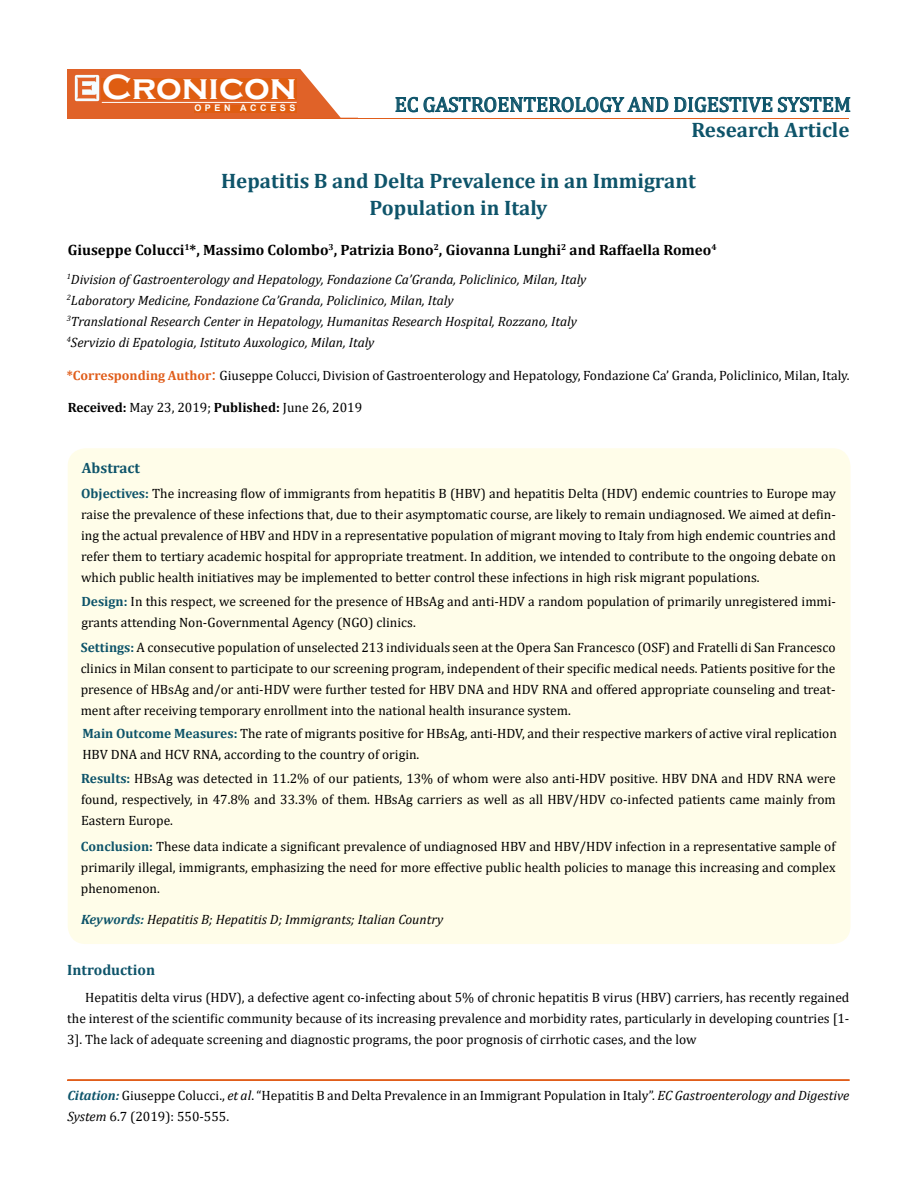
<style>
.page{position:relative;width:917px;height:1190px;background:#fff}
.page>*{position:absolute;margin:0;border:0;box-sizing:border-box;transform-origin:0 0}
.t1{font:700 36px "Copperplate Gothic";color:#fff}
.t2{font:700 21px/27px "Cambria";color:#0e546a;text-align:center}
.t3{font:21px "Cambria";color:#0e546a}
.t4{font:700 15px "Cambria";color:#000}
.t5{font:700 15px "Cambria";color:#0e546a}
.t6{font:13.5px/21px "Cambria";color:#000;text-align:justify}
.t7{font:italic 13.5px/21px "Cambria";color:#000}
.t8{font:700 9px "Arial";letter-spacing:.4em;color:#fff}
.s1{font-weight:700;color:#e05d1a}
.s2{font-size:18px;color:#e05d1a}
.s3{font-weight:700}
.s4{font-weight:700;color:#0e546a}
.s5{font-weight:700;font-style:italic;color:#0e546a}
.s6{font-style:italic}
</style>
<div class="page">
<div style="left:67px;top:70px;width:290px;height:49px;background:#e06228"></div>
<img style="left:75px;top:75px;width:24px;height:26px">
<div style="left:102px;top:79px;width:195px;height:21px;background:#df5d11"></div>
<div style="left:194px;top:105px;width:103px;height:7px;background:#df5d11"></div>
<svg style="left:300px;top:69px;width:550px;height:49px"></svg>
<hr style="left:102px;top:102px;width:194px;height:1px;background:#fff">
<hr style="left:279px;top:118px;width:569px;height:1px;background:#e05d1a">
<hr style="left:67px;top:1080px;width:782px;height:1px;background:#e05d1a">
<div style="left:67px;top:1079px;width:782px;height:1px;border:1px solid #e05d1a"></div>
<div style="left:68px;top:448px;width:782px;height:496px;background:#fffde9;border-radius:18px"></div>
<h1 class="t1" style="left:102px;top:68px;width:196px">Cronicon</h1>
<p class="t8" style="left:194px;top:102px;width:103px">OPEN ACCESS</p>
<h2 class="t3" style="left:394px;top:92px;width:458px">EC GASTROENTEROLOGY AND DIGESTIVE SYSTEM</h2>
<h2 class="t2" style="left:691px;top:116px;width:160px">Research Article</h2>
<h2 class="t2" style="left:221px;top:166px;width:476px">Hepatitis B and Delta Prevalence in an Immigrant<br>Population in Italy</h2>
<p class="t4" style="left:68px;top:239px;width:650px">Giuseppe Colucci<sup>1</sup>*, Massimo Colombo<sup>3</sup>, Patrizia Bono<sup>2</sup>, Giovanna Lunghi<sup>2</sup> and Raffaella Romeo<sup>4</sup></p>
<p class="t7" style="left:67px;top:268px;width:521px"><sup>1</sup>Division of Gastroenterology and Hepatology, Fondazione Ca’Granda, Policlinico, Milan, Italy <sup>2</sup>Laboratory Medicine, Fondazione Ca’Granda, Policlinico, Milan, Italy<br><sup>3</sup>Translational Research Center in Hepatology, Humanitas Research Hospital, Rozzano, Italy <sup>4</sup>Servizio di Epatologia, Istituto Auxologico, Milan, Italy</p>
<p class="t6" style="left:67px;top:364px;width:784px"><span class="s1">*Corresponding Author</span><span class="s2">:</span> Giuseppe Colucci, Division of Gastroenterology and Hepatology, Fondazione Ca’ Granda, Policlinico, Milan, Italy.</p>
<p class="t6" style="left:68px;top:397px;width:296px"><span class="s3">Received:</span> May 23, 2019; <span class="s3">Published:</span> June 26, 2019</p>
<p class="t5" style="left:82px;top:458px;width:60px">Abstract</p>
<p class="t6" style="left:81px;top:482px;width:756px"><span class="s4">Objectives:</span> The increasing flow of immigrants from hepatitis B (HBV) and hepatitis Delta (HDV) endemic countries to Europe may raise the prevalence of these infections that, due to their asymptomatic course, are likely to remain undiagnosed. We aimed at defin&shy;ing the actual prevalence of HBV and HDV in a representative population of migrant moving to Italy from high endemic countries and refer them to tertiary academic hospital for appropriate treatment. In addition, we intended to contribute to the ongoing debate on which public health initiatives may be implemented to better control these infections in high risk migrant populations.</p>
<p class="t6" style="left:81px;top:591px;width:756px"><span class="s4">Design:</span> In this respect, we screened for the presence of HBsAg and anti-HDV a random population of primarily unregistered immi&shy;grants attending Non-Governmental Agency (NGO) clinics.</p>
<p class="t6" style="left:81px;top:637px;width:756px"><span class="s4">Settings:</span> A consecutive population of unselected 213 individuals seen at the Opera San Francesco (OSF) and Fratelli di San Francesco clinics in Milan consent to participate to our screening program, independent of their specific medical needs. Patients positive for the presence of HBsAg and/or anti-HDV were further tested for HBV DNA and HDV RNA and offered appropriate counseling and treat&shy;ment after receiving temporary enrollment into the national health insurance system.</p>
<p class="t6" style="left:82px;top:722px;width:756px"><span class="s4">Main Outcome Measures:</span> The rate of migrants positive for HBsAg, anti-HDV, and their respective markers of active viral replication<br>HBV DNA and HCV RNA, according to the country of origin.</p>
<p class="t6" style="left:81px;top:768px;width:756px"><span class="s4">Results:</span> HBsAg was detected in 11.2% of our patients, 13% of whom were also anti-HDV positive. HBV DNA and HDV RNA were found, respectively, in 47.8% and 33.3% of them. HBsAg carriers as well as all HBV/HDV co-infected patients came mainly from Eastern Europe.</p>
<p class="t6" style="left:81px;top:835px;width:756px"><span class="s4">Conclusion:</span> These data indicate a significant prevalence of undiagnosed HBV and HBV/HDV infection in a representative sample of primarily illegal, immigrants, emphasizing the need for more effective public health policies to manage this increasing and complex phenomenon.</p>
<p class="t7" style="left:81px;top:908px;width:364px"><span class="s4">Keywords:</span> Hepatitis B; Hepatitis D; Immigrants; Italian Country</p>
<p class="t5" style="left:67px;top:959px;width:89px">Introduction</p>
<p class="t6" style="left:67px;top:987px;width:783px;text-indent:18px">Hepatitis delta virus (HDV), a defective agent co-infecting about 5% of chronic hepatitis B virus (HBV) carriers, has recently regained the interest of the scientific community because of its increasing prevalence and morbidity rates, particularly in developing countries [1- 3]. The lack of adequate screening and diagnostic programs, the poor prognosis of cirrhotic cases, and the low</p>
<p class="t6" style="left:67px;top:1084px;width:783px"><span class="s5">Citation:</span> Giuseppe Colucci., <span class="s6">et al</span>. “Hepatitis B and Delta Prevalence in an Immigrant Population in Italy”. <span class="s6">EC Gastroenterology and Digestive<br>System</span> 6.7 (2019): 550-555.</p>
</div>
